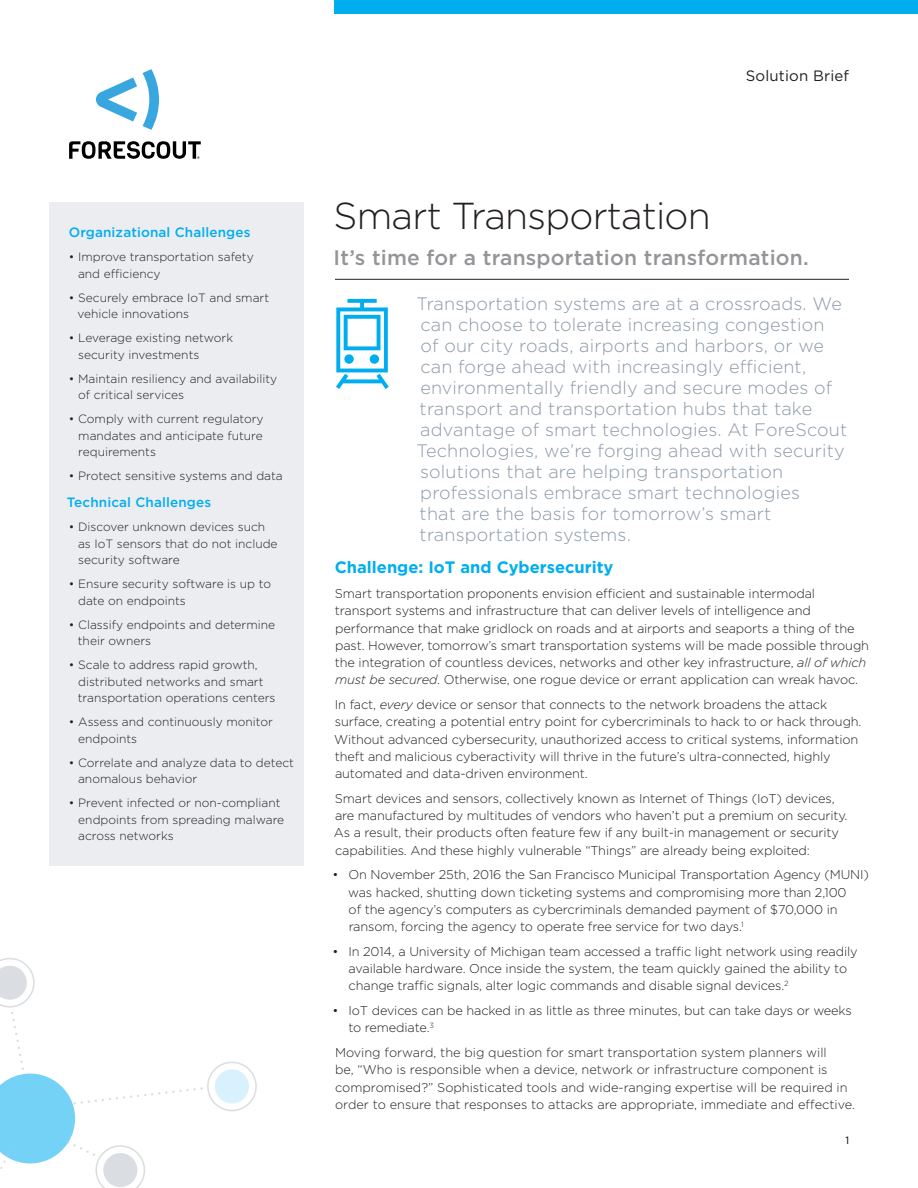
<style>
.page{position:relative;width:918px;height:1188px;background:#fff}
.page>*{position:absolute;margin:0;border:0;box-sizing:border-box;transform-origin:0 0}
.t1{font:300 37.5px "Gotham";letter-spacing:-.02em;color:#231f20}
.t2{font:500 21px "Gotham";letter-spacing:.01em;color:#939598}
.t3{font:300 18px/21px "Gotham";letter-spacing:.01em;color:#8b99a7}
.t4{font:700 16.5px "Gotham";color:#00aeef}
.t5{font:15px "Gotham";letter-spacing:.01em;color:#231f20}
.t6{font:500 13.5px "Gotham";letter-spacing:.01em;color:#00aeef}
.t7{font:300 12.75px/17.2px "Gotham";letter-spacing:-.01em;color:#231f20}
.t8{font:300 12px/16.5px "Gotham";color:#231f20}
.t9{font:10.5px "Gotham";color:#000}
.s1{font-style:italic}
</style>
<div class="page">
<svg style="left:96px;top:77px;width:41px;height:45px"></svg>
<svg style="left:143px;top:69px;width:16px;height:61px"></svg>
<svg style="left:69px;top:141px;width:132px;height:18px"></svg>
<svg style="left:0;top:958px;width:257px;height:230px"></svg>
<svg style="left:336px;top:299px;width:53px;height:90px"></svg>
<svg style="left:344px;top:354px;width:10px;height:10px"></svg>
<div style="left:370px;top:354px;width:9px;height:10px;background:#00aeef;border-radius:50%"></div>
<div style="left:50px;top:202px;width:254px;height:664px;background:#ecedf0"></div>
<hr style="left:335px;top:279px;width:514px;height:1px;background:#231f20">
<div style="left:335px;top:0;width:583px;height:14px;background:#00aeef"></div>
<p class="t5" style="left:746px;top:66px;width:105px">Solution Brief</p>
<p class="t6" style="left:69px;top:223px;width:183px">Organizational Challenges</p>
<p class="t8" style="left:78px;top:248px;width:177px;text-indent:-9px">• Improve transportation safety and efficiency</p>
<p class="t8" style="left:77px;top:289px;width:193px;text-indent:-9px">• Securely embrace IoT and smart vehicle innovations</p>
<p class="t8" style="left:78px;top:329px;width:157px;text-indent:-9px">• Leverage existing network security investments</p>
<p class="t8" style="left:78px;top:370px;width:201px;text-indent:-9px">• Maintain resiliency and availability of critical services</p>
<p class="t8" style="left:78px;top:410px;width:187px;text-align:justify;text-indent:-9px">• Comply with current regulatory mandates and anticipate future requirements</p>
<p class="t8" style="left:69px;top:467px;width:215px">• Protect sensitive systems and data</p>
<p class="t6" style="left:67px;top:493px;width:146px">Technical Challenges</p>
<p class="t8" style="left:78px;top:518px;width:201px;text-indent:-9px">• Discover unknown devices such as IoT sensors that do not include security software</p>
<p class="t8" style="left:78px;top:575px;width:194px;text-indent:-9px">• Ensure security software is up to date on endpoints</p>
<p class="t8" style="left:78px;top:616px;width:199px;text-indent:-9px">• Classify endpoints and determine their owners</p>
<p class="t8" style="left:78px;top:656px;width:199px;text-indent:-9px">• Scale to address rapid growth, distributed networks and smart transportation operations centers</p>
<p class="t8" style="left:78px;top:713px;width:196px;text-indent:-9px">• Assess and continuously monitor endpoints</p>
<p class="t8" style="left:78px;top:754px;width:217px;text-indent:-9px">• Correlate and analyze data to detect anomalous behavior</p>
<p class="t8" style="left:78px;top:794px;width:208px;text-indent:-9px">• Prevent infected or non-compliant endpoints from spreading malware across networks</p>
<h1 class="t1" style="left:333px;top:193px;width:379px">Smart Transportation</h1>
<h2 class="t2" style="left:333px;top:244px;width:477px">It’s time for a transportation transformation.</h2>
<p class="t3" style="left:417px;top:293px;width:432px">Transportation systems are at a crossroads. We can choose to tolerate increasing congestion<br>of our city roads, airports and harbors, or we can forge ahead with increasingly efficient, environmentally friendly and secure modes of transport and transportation hubs that take advantage of smart technologies. At ForeScout Technologies, we’re forging ahead with security solutions that are helping transportation professionals embrace smart technologies<br>that are the basis for tomorrow’s smart transportation systems.</p>
<p class="t4" style="left:335px;top:557px;width:280px">Challenge: IoT and Cybersecurity</p>
<p class="t7" style="left:335px;top:585px;width:536px">Smart transportation proponents envision efficient and sustainable intermodal transport systems and infrastructure that can deliver levels of intelligence and performance that make gridlock on roads and at airports and seaports a thing of the past. However, tomorrow’s smart transportation systems will be made possible through the integration of countless devices, networks and other key infrastructure, <span class="s1">all of which must be secured</span>. Otherwise, one rogue device or errant application can wreak havoc.</p>
<p class="t7" style="left:334px;top:696px;width:529px">In fact, <span class="s1">every</span> device or sensor that connects to the network broadens the attack surface, creating a potential entry point for cybercriminals to hack to or hack through.<br>Without advanced cybersecurity, unauthorized access to critical systems, information theft and malicious cyberactivity will thrive in the future’s ultra-connected, highly automated and data-driven environment.</p>
<p class="t7" style="left:334px;top:789px;width:515px">Smart devices and sensors, collectively known as Internet of Things (IoT) devices, are manufactured by multitudes of vendors who haven’t put a premium on security.<br>As a result, their products often feature few if any built-in management or security capabilities. And these highly vulnerable “Things” are already being exploited:</p>
<p class="t7" style="left:348px;top:866px;width:522px;text-indent:-16px">• On November 25th, 2016 the San Francisco Municipal Transportation Agency (MUNI) was hacked, shutting down ticketing systems and compromising more than 2,100<br>of the agency’s computers as cybercriminals demanded payment of $70,000 in ransom, forcing the agency to operate free service for two days.<sup>1</sup></p>
<p class="t7" style="left:349px;top:942px;width:511px;text-indent:-16px">• In 2014, a University of Michigan team accessed a traffic light network using readily available hardware. Once inside the system, the team quickly gained the ability to change traffic signals, alter logic commands and disable signal devices.<sup>2</sup></p>
<p class="t7" style="left:348px;top:1002px;width:505px;text-indent:-16px">• IoT devices can be hacked in as little as three minutes, but can take days or weeks to remediate.<sup>3</sup></p>
<p class="t7" style="left:335px;top:1044px;width:521px">Moving forward, the big question for smart transportation system planners will<br>be, “Who is responsible when a device, network or infrastructure component is compromised?” Sophisticated tools and wide-ranging expertise will be required in order to ensure that responses to attacks are appropriate, immediate and effective.</p>
<p class="t9" style="left:846px;top:1134px;width:5px">1</p>
</div>
